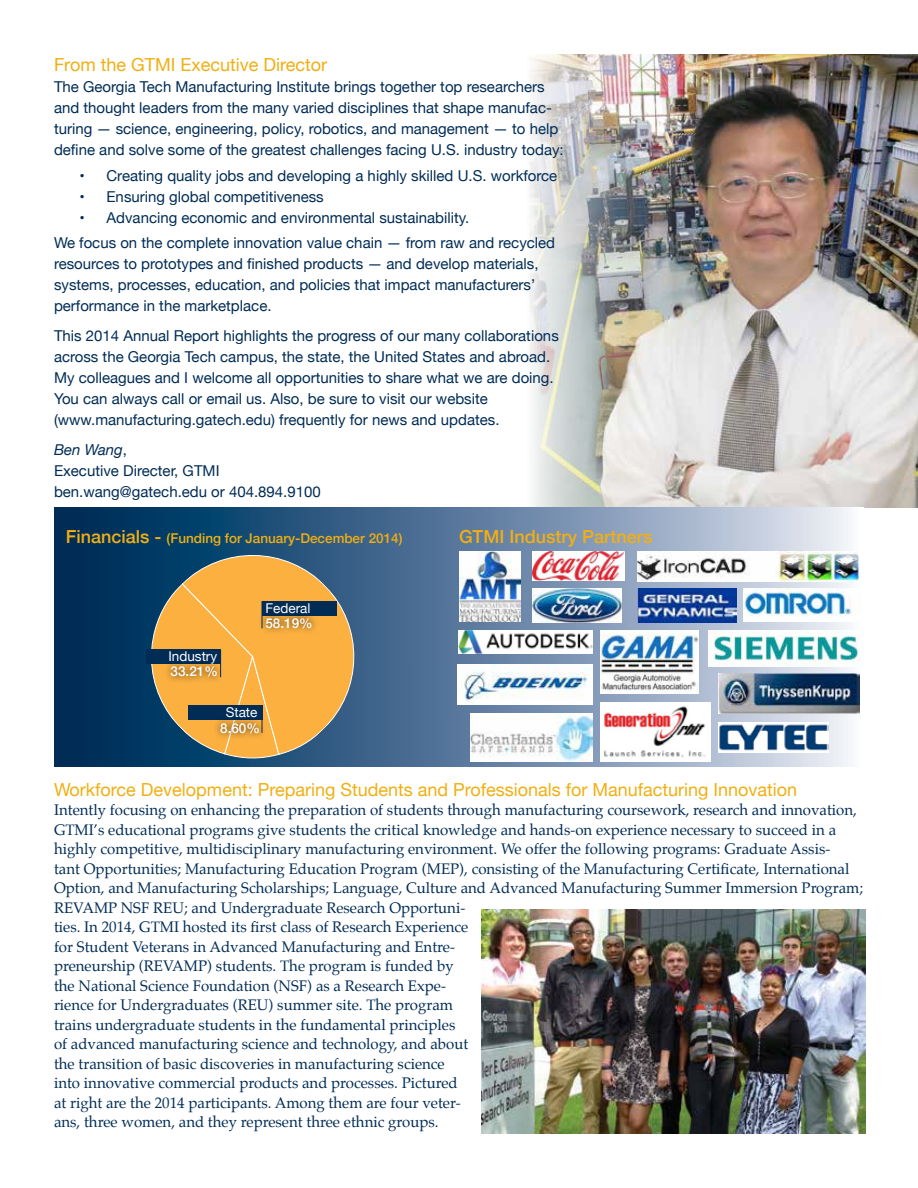
<style>
.page{position:relative;width:918px;height:1188px;background:#fff}
.page>*{position:absolute;margin:0;border:0;box-sizing:border-box;transform-origin:0 0}
.t1{font:18px "Helvetica Neue";color:#f0af13}
.t2{font:500 18px "Helvetica Neue";color:#f0af13}
.t3{font:15px/19.5px "Palatino";color:#002c56}
.t4{font:15px/21px "Helvetica Neue";color:#002c56}
.t5{font:500 13.5px "Helvetica Neue";color:#f0af13}
.t6{font:13.5px "Helvetica Neue";color:#fff}
.t7{font:500 13.5px "Helvetica Neue";color:#fff}
.s1{font-style:italic}
.s2{font-size:18px}
</style>
<div class="page">
<img style="left:530px;top:54px;width:388px;height:453px">
<svg style="left:54px;top:508px;width:810px;height:259px;background:#5b7b9b"></svg>
<img style="left:459px;top:552px;width:61px;height:69px">
<img style="left:458px;top:631px;width:134px;height:22px">
<img style="left:457px;top:665px;width:135px;height:39px">
<img style="left:471px;top:714px;width:121px;height:48px">
<img style="left:533px;top:552px;width:92px;height:29px">
<img style="left:533px;top:589px;width:88px;height:33px">
<img style="left:719px;top:722px;width:110px;height:31px">
<img style="left:600px;top:631px;width:99px;height:63px">
<img style="left:638px;top:589px;width:98px;height:33px">
<img style="left:600px;top:703px;width:110px;height:59px">
<img style="left:638px;top:552px;width:220px;height:29px">
<img style="left:743px;top:589px;width:117px;height:32px">
<img style="left:709px;top:631px;width:154px;height:35px">
<img style="left:719px;top:674px;width:141px;height:40px">
<img style="left:482px;top:910px;width:384px;height:224px">
<svg style="left:140px;top:545px;width:225px;height:214px;background:#a08756"></svg>
<div style="left:188px;top:706px;width:74px;height:14px;background:#002c56"></div>
<div style="left:213px;top:716px;width:53px;height:25px;background:#000;opacity:.75"></div>
<p class="t1" style="left:54px;top:52px;width:275px">From the GTMI Executive Director</p>
<p class="t4" style="left:54px;top:77px;width:511px">The Georgia Tech Manufacturing Institute brings together top researchers and thought leaders from the many varied disciplines that shape manufac&shy;turing — science, engineering, policy, robotics, and management — to help define and solve some of the greatest challenges facing U.S. industry today:</p>
<p class="t4" style="left:80px;top:166px;width:479px">• Creating quality jobs and developing a highly skilled U.S. workforce</p>
<p class="t4" style="left:80px;top:187px;width:246px">• Ensuring global competitiveness</p>
<p class="t4" style="left:54px;top:205px;width:503px;line-height:25.5px;text-indent:26px">• Advancing economic and environmental sustainability.<br>We focus on the complete innovation value chain — from raw and recycled</p>
<p class="t4" style="left:54px;top:254px;width:486px">resources to prototypes and finished products — and develop materials, systems, processes, education, and policies that impact manufacturers’ performance in the marketplace.</p>
<p class="t4" style="left:54px;top:326px;width:506px">This 2014 Annual Report highlights the progress of our many collaborations across the Georgia Tech campus, the state, the United States and abroad.<br>My colleagues and I welcome all opportunities to share what we are doing.<br>You can always call or email us. Also, be sure to visit our website (www.manufacturing.gatech.edu) frequently for news and updates.</p>
<p class="t4" style="left:54px;top:440px;width:268px"><span class="s1">Ben Wang</span>,<br>Executive Directer, GTMI ben.wang@gatech.edu or 404.894.9100</p>
<p class="t2" style="left:459px;top:522px;width:195px">GTMI Industry Partners</p>
<p class="t5" style="left:66px;top:527px;width:338px"><span class="s2">Financials -</span> (Funding for January-December 2014)</p>
<p class="t6" style="left:168px;top:646px;width:50px">Industry</p>
<p class="t7" style="left:171px;top:661px;width:49px">33.21%</p>
<p class="t6" style="left:265px;top:599px;width:46px">Federal</p>
<p class="t7" style="left:265px;top:612px;width:49px">58.19%</p>
<p class="t6" style="left:226px;top:703px;width:33px">State</p>
<p class="t7" style="left:220px;top:717px;width:41px">8.60%</p>
<p class="t1" style="left:54px;top:776px;width:745px">Workforce Development: Preparing Students and Professionals for Manufacturing Innovation</p>
<p class="t3" style="left:54px;top:800px;width:811px">Intently focusing on enhancing the preparation of students through manufacturing coursework, research and innovation, GTMI’s educational programs give students the critical knowledge and hands-on experience necessary to succeed in a highly competitive, multidisciplinary manufacturing environment. We offer the following programs: Graduate Assis-<br>tant Opportunities; Manufacturing Education Program (MEP), consisting of the Manufacturing Certificate, International Option, and Manufacturing Scholarships; Language, Culture and Advanced Manufacturing Summer Immersion Program; REVAMP NSF REU; and Undergraduate Research Opportuni-<br>ties. In 2014, GTMI hosted its first class of Research Experience<br>for Student Veterans in Advanced Manufacturing and Entre-<br>preneurship (REVAMP) students. The program is funded by<br>the National Science Foundation (NSF) as a Research Expe-<br>rience for Undergraduates (REU) summer site. The program<br>trains undergraduate students in the fundamental principles<br>of advanced manufacturing science and technology, and about<br>the transition of basic discoveries in manufacturing science<br>into innovative commercial products and processes. Pictured<br>at right are the 2014 participants. Among them are four veter-<br>ans, three women, and they represent three ethnic groups.</p>
</div>
